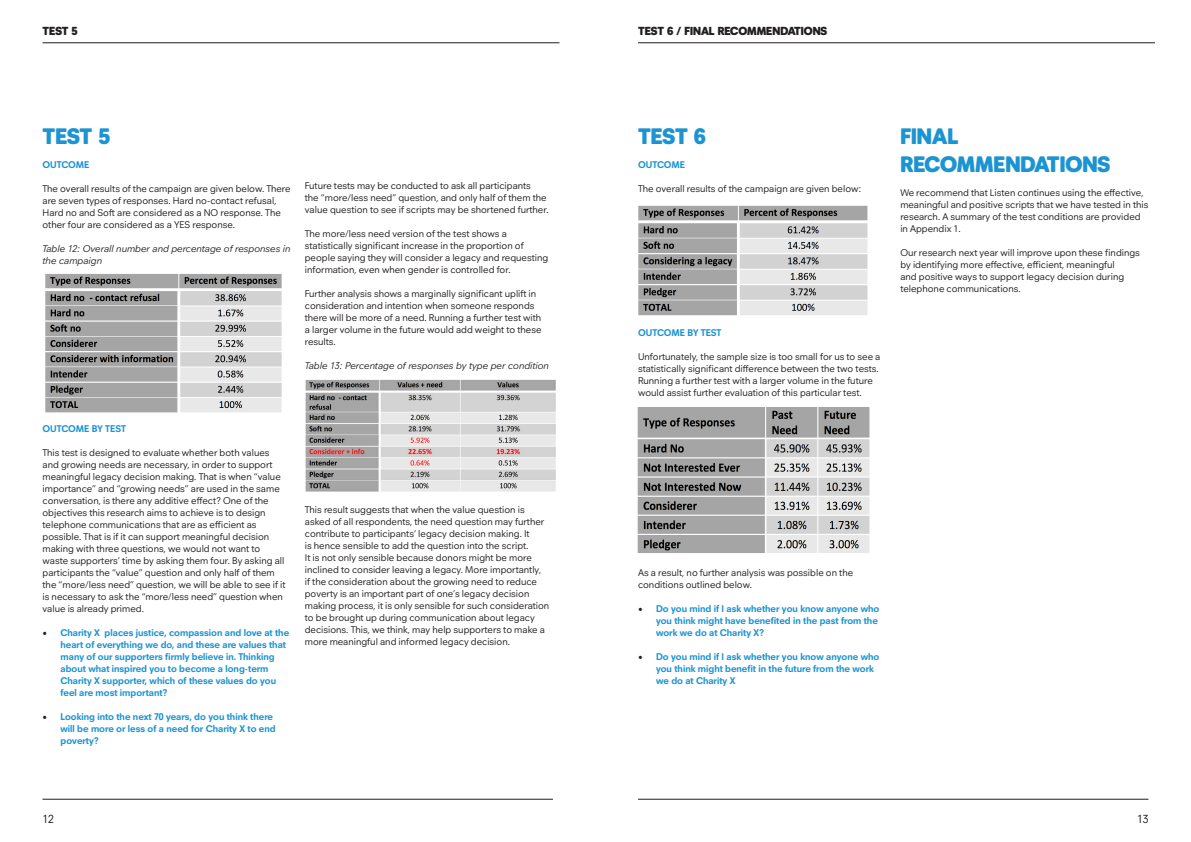
<style>
.page{position:relative;width:1191px;height:842px;background:#fff}
.page>*{position:absolute;margin:0;border:0;box-sizing:border-box;transform-origin:0 0}
.t1{font:900 23px/27.6px "Neuzeitfor Plymouth";color:#1c94d2}
.t2{font:900 12px "Neuzeitfor Plymouth";color:#231f20}
.t3{font:12px "Neuzeitfor Plymouth";color:#231f20}
.t4{font:10px/12px "Neuzeitfor Plymouth";color:#231f20}
.t5{font:700 10px/12px "Neuzeitfor Plymouth";color:#1c94d2}
.t6{font:italic 10px/12px "Neuzeitfor Plymouth";color:#231f20}
.s1{font-family:"Minion Pro";font-weight:400;font-size:12px;color:#231f20}
</style>
<div class="page">
<hr style="left:638px;top:799px;width:510px;height:1px;background:#231f20">
<hr style="left:43px;top:799px;width:510px;height:1px;background:#231f20">
<hr style="left:638px;top:42px;width:517px;height:1px;background:#231f20">
<hr style="left:43px;top:42px;width:516px;height:1px;background:#231f20">
<img style="left:638px;top:205px;width:230px;height:111px">
<img style="left:305px;top:379px;width:251px;height:113px">
<img style="left:45px;top:274px;width:237px;height:139px">
<img style="left:637px;top:407px;width:233px;height:146px">
<p class="t2" style="left:43px;top:24px;width:37px">TEST 5</p>
<p class="t2" style="left:638px;top:24px;width:191px">TEST 6 / FINAL RECOMMENDATIONS</p>
<p class="t1" style="left:43px;top:122px;width:69px">TEST 5</p>
<p class="t5" style="left:43px;top:159px;width:48px">OUTCOME</p>
<p class="t4" style="left:43px;top:183px;width:250px">The overall results of the campaign are given below. There are seven types of responses. Hard no-contact refusal, Hard no and Soft are considered as a NO response. The other four are considered as a YES response.</p>
<p class="t6" style="left:43px;top:243px;width:250px">Table 12: Overall number and percentage of responses in the campaign</p>
<p class="t4" style="left:305px;top:179px;width:245px">Future tests may be conducted to ask all participants<br>the “more/less need” question, and only half of them the value question to see if scripts may be shortened further.</p>
<p class="t4" style="left:305px;top:227px;width:245px">The more/less need version of the test shows a statistically significant increase in the proportion of people saying they will consider a legacy and requesting information, even when gender is controlled for.</p>
<p class="t4" style="left:305px;top:287px;width:238px">Further analysis shows a marginally significant uplift in consideration and intention when someone responds there will be more of a need. Running a further test with a larger volume in the future would add weight to these results.</p>
<p class="t6" style="left:305px;top:360px;width:246px">Table 13: Percentage of responses by type per condition</p>
<p class="t5" style="left:43px;top:423px;width:85px">OUTCOME BY TEST</p>
<p class="t4" style="left:43px;top:447px;width:244px">This test is designed to evaluate whether both values and growing needs are necessary, in order to support meaningful legacy decision making. That is when “value importance” and “growing needs” are used in the same conversation, is there any additive effect? One of the objectives this research aims to achieve is to design telephone communications that are as efficient as possible. That is if it can support meaningful decision making with three questions, we would not want to waste supporters’ time by asking them four. By asking all participants the “value” question and only half of them the “more/less need” question, we will be able to see if it is necessary to ask the “more/less need” question when value is already primed.</p>
<p class="t5" style="left:61px;top:627px;width:230px;text-indent:-18px"><span class="s1">•</span> Charity X places justice, compassion and love at the heart of everything we do, and these are values that many of our supporters firmly believe in. Thinking about what inspired you to become a long-term Charity X supporter, which of these values do you feel are most important?</p>
<p class="t5" style="left:61px;top:711px;width:217px;text-indent:-18px"><span class="s1">•</span> Looking into the next 70 years, do you think there will be more or less of a need for Charity X to end poverty?</p>
<p class="t4" style="left:305px;top:503px;width:246px">This result suggests that when the value question is asked of all respondents, the need question may further contribute to participants’ legacy decision making. It<br>is hence sensible to add the question into the script.<br>It is not only sensible because donors might be more inclined to consider leaving a legacy. More importantly,<br>if the consideration about the growing need to reduce poverty is an important part of one’s legacy decision making process, it is only sensible for such consideration to be brought up during communication about legacy decisions. This, we think, may help supporters to make a more meaningful and informed legacy decision.</p>
<p class="t1" style="left:638px;top:122px;width:69px">TEST 6</p>
<p class="t5" style="left:638px;top:159px;width:48px">OUTCOME</p>
<p class="t4" style="left:638px;top:183px;width:225px">The overall results of the campaign are given below:</p>
<p class="t5" style="left:638px;top:327px;width:85px">OUTCOME BY TEST</p>
<p class="t4" style="left:638px;top:351px;width:244px">Unfortunately, the sample size is too small for us to see a statistically significant difference between the two tests.<br>Running a further test with a larger volume in the future would assist further evaluation of this particular test.</p>
<p class="t1" style="left:900px;top:122px;width:211px">FINAL<br>RECOMMENDATIONS</p>
<p class="t4" style="left:900px;top:186px;width:249px">We recommend that Listen continues using the effective, meaningful and positive scripts that we have tested in this research. A summary of the test conditions are provided in Appendix 1.</p>
<p class="t4" style="left:900px;top:246px;width:241px">Our research next year will improve upon these findings by identifying more effective, efficient, meaningful<br>and positive ways to support legacy decision during telephone communications.</p>
<p class="t4" style="left:638px;top:567px;width:217px">As a result, no further analysis was possible on the conditions outlined below.</p>
<p class="t5" style="left:656px;top:603px;width:225px;text-indent:-18px"><span class="s1">•</span> Do you mind if I ask whether you know anyone who you think might have benefited in the past from the work we do at Charity X?</p>
<p class="t5" style="left:656px;top:651px;width:225px;text-indent:-18px"><span class="s1">•</span> Do you mind if I ask whether you know anyone who you think might benefit in the future from the work we do at Charity X</p>
<p class="t3" style="left:43px;top:811px;width:13px">12</p>
<p class="t3" style="left:1137px;top:811px;width:13px">13</p>
</div>
